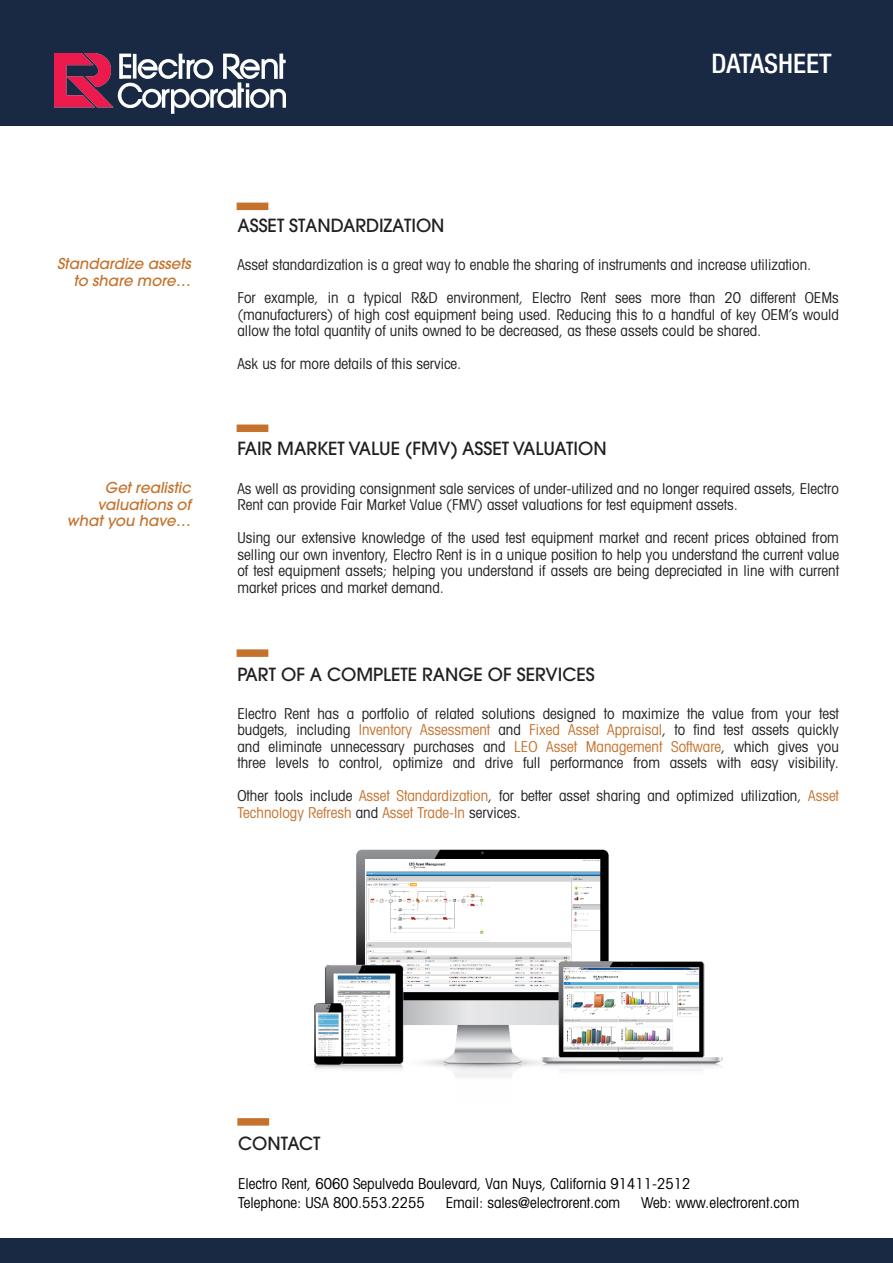
<style>
.page{position:relative;width:893px;height:1263px;background:#fff}
.page>*{position:absolute;margin:0;border:0;box-sizing:border-box;transform-origin:0 0}
.Datasheet_heading{font:500 condensed 27px "Helvetica Neue LT Std";color:#fff}
.Section_Heading_1{font:500 18px "Avant Garde";color:#231f20}
.Section_text_1{font:condensed 15px/16.5px "Avant Garde";color:#231f20;text-align:justify}
.Section_text_1-2{font:condensed 15px "Avant Garde";color:#000}
.Side_points_text_1{font:italic 500 15px/16.5px "Avant Garde";color:#c5722d;text-align:center}
.s1{color:#c5722d}
</style>
<div class="page">
<div style="left:237px;top:203px;width:31px;height:7px;background:#c5722d"></div>
<div style="left:237px;top:424px;width:31px;height:8px;background:#c5722d;border:2px solid #c5722d"></div>
<svg style="left:237px;top:649px;width:31px;height:8px"></svg>
<img style="left:312px;top:849px;width:411px;height:228px">
<div style="left:0;top:0;width:893px;height:126px;background:#192944"></div>
<img style="left:55px;top:54px;width:231px;height:60px">
<div style="left:0;top:1238px;width:893px;height:25px;background:#192944"></div>
<svg style="left:237px;top:1118px;width:32px;height:8px"></svg>
<p class="Datasheet_heading" style="left:711px;top:47px;width:122px">DATASHEET</p>
<p class="Side_points_text_1" style="left:57px;top:256px;width:139px">Standardize assets</p>
<p class="Side_points_text_1" style="left:74px;top:272px;width:122px">to share more…</p>
<p class="Side_points_text_1" style="left:98px;top:479px;width:98px">Getrealistic valuations of</p>
<p class="Side_points_text_1" style="left:67px;top:512px;width:129px">whatyou have…</p>
<p class="Section_Heading_1" style="left:237px;top:214px;width:209px">ASSET STANDARDIZATION</p>
<p class="Section_text_1" style="left:237px;top:256px;width:576px">Asset standardization is a great way to enable the sharing of instruments and increase utilization.</p>
<p class="Section_text_1" style="left:237px;top:289px;width:603px">For example, in a typical R&amp;D environment, Electro Rent sees more than 20 different OEMs (manufacturers) of high cost equipment being used. Reducing this to a handful of key OEM’s would allow the total quantity of units owned to be decreased, as these assets could be shared.</p>
<p class="Section_text_1" style="left:237px;top:355px;width:226px">Ask us for more details of this service.</p>
<p class="Section_Heading_1" style="left:237px;top:437px;width:371px">FAIR MARKET VALUE (FMV) ASSET VALUATION</p>
<p class="Section_text_1" style="left:237px;top:480px;width:603px">As well as providing consignment sale services of under-utilized and no longer required assets, Electro<br>Rent can provide Fair Market Value (FMV) asset valuations for test equipment assets.</p>
<p class="Section_text_1" style="left:237px;top:529px;width:603px">Using our extensive knowledge of the used test equipment market and recent prices obtained from selling our own inventory, Electro Rent is in a unique position to help you understand the current value of test equipment assets; helping you understand if assets are being depreciated in line with current market prices and market demand.</p>
<p class="Section_Heading_1" style="left:237px;top:664px;width:359px">PART OF A COMPLETE RANGE OF SERVICES</p>
<p class="Section_text_1" style="left:237px;top:704px;width:603px">Electro Rent has a portfolio of related solutions designed to maximize the value from your test budgets, including <span class="s1">Inventory Assessment</span> and <span class="s1">Fixed Asset Appraisal</span>, to find test assets quickly and eliminate unnecessary purchases and <span class="s1">LEO Asset Management Software</span>, which gives you three levels to control, optimize and drive full performance from assets with easy visibility.</p>
<p class="Section_text_1" style="left:237px;top:787px;width:603px">Other tools include <span class="s1">Asset Standardization</span>, for better asset sharing and optimized utilization, <span class="s1">Asset<br>Technology Refresh</span> and <span class="s1">Asset Trade-In</span> services.</p>
<p class="Section_Heading_1" style="left:238px;top:1132px;width:84px">CONTACT</p>
<p class="Section_text_1-2" style="left:238px;top:1174px;width:454px">Electro Rent, 6060 Sepulveda Boulevard, Van Nuys, California 91411-2512</p>
<p class="Section_text_1-2" style="left:238px;top:1193px;width:188px">Telephone: USA 800.553.2255</p>
<p class="Section_text_1-2" style="left:446px;top:1193px;width:176px">Email: sales@electrorent.com</p>
<p class="Section_text_1-2" style="left:641px;top:1193px;width:160px">Web: www.electrorent.com</p>
</div>
